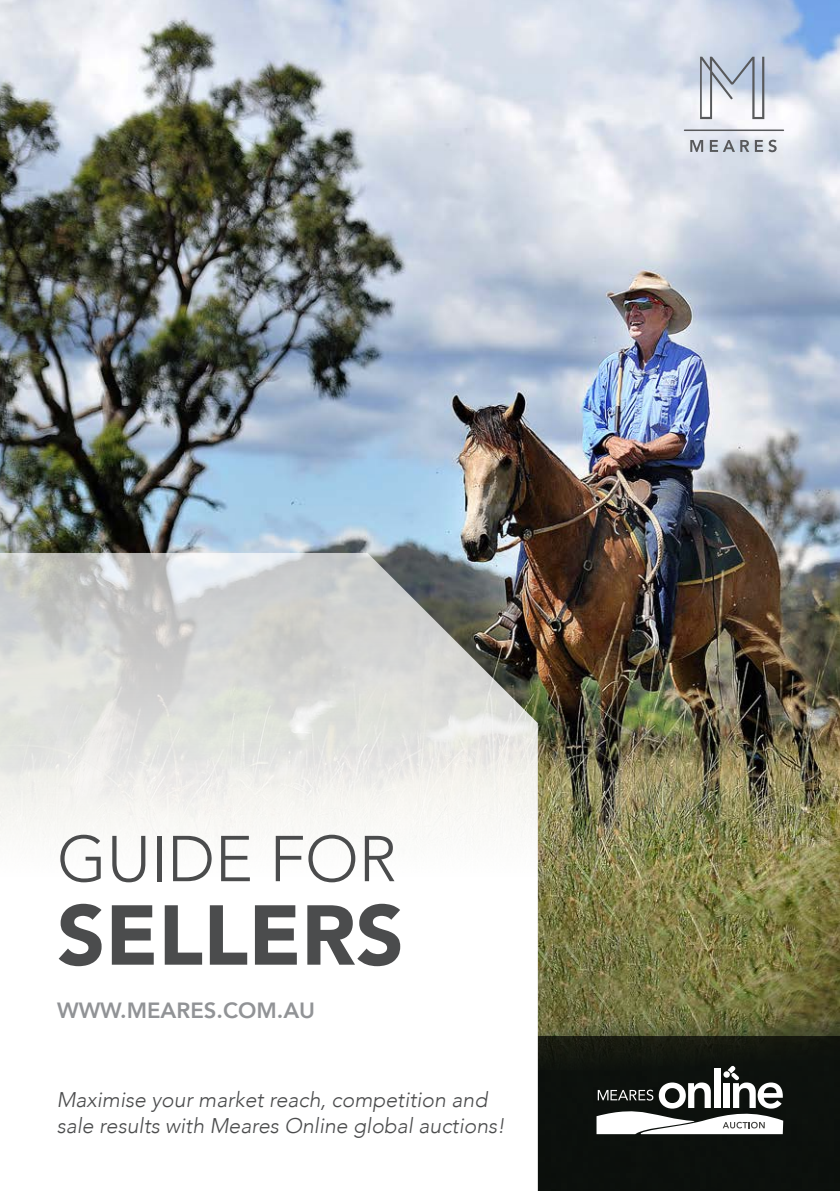
<style>
.page{position:relative;width:840px;height:1191px;background:#fff}
.page>*{position:absolute;margin:0;border:0;box-sizing:border-box;transform-origin:0 0}
.t1{font:900 83.8px "Avenir";color:#4b4c4d}
.t2{font:300 64px "Avenir";color:#4b4c4d}
.t3{font:800 22px "Avenir";color:#919396}
.t4{font:italic 300 21.2px/25.4px "Avenir";color:#4b4c4d}
</style>
<div class="page">
<img style="left:0;top:0;width:839px;height:1036px">
<div style="left:0;top:1036px;width:839px;height:155px;background:#0c110d"></div>
<svg style="left:0;top:553px;width:537px;height:638px"></svg>
<svg style="left:596px;top:1065px;width:186px;height:69px"></svg>
<svg style="left:690px;top:140px;width:12px;height:12px"></svg>
<svg style="left:709px;top:140px;width:39px;height:12px"></svg>
<svg style="left:754px;top:140px;width:22px;height:12px"></svg>
<hr style="left:683px;top:129px;width:100px;height:2px;background:#58595b">
<svg style="left:699px;top:57px;width:64px;height:62px"></svg>
<p class="t2" style="left:57px;top:821px;width:341px">GUIDE FOR</p>
<p class="t1" style="left:57px;top:863px;width:348px">SELLERS</p>
<p class="t3" style="left:57px;top:993px;width:259px">WWW.MEARES.COM.AU</p>
<p class="t4" style="left:57px;top:1087px;width:449px">Maximise your market reach, competition and sale results with Meares Online global auctions!</p>
</div>
